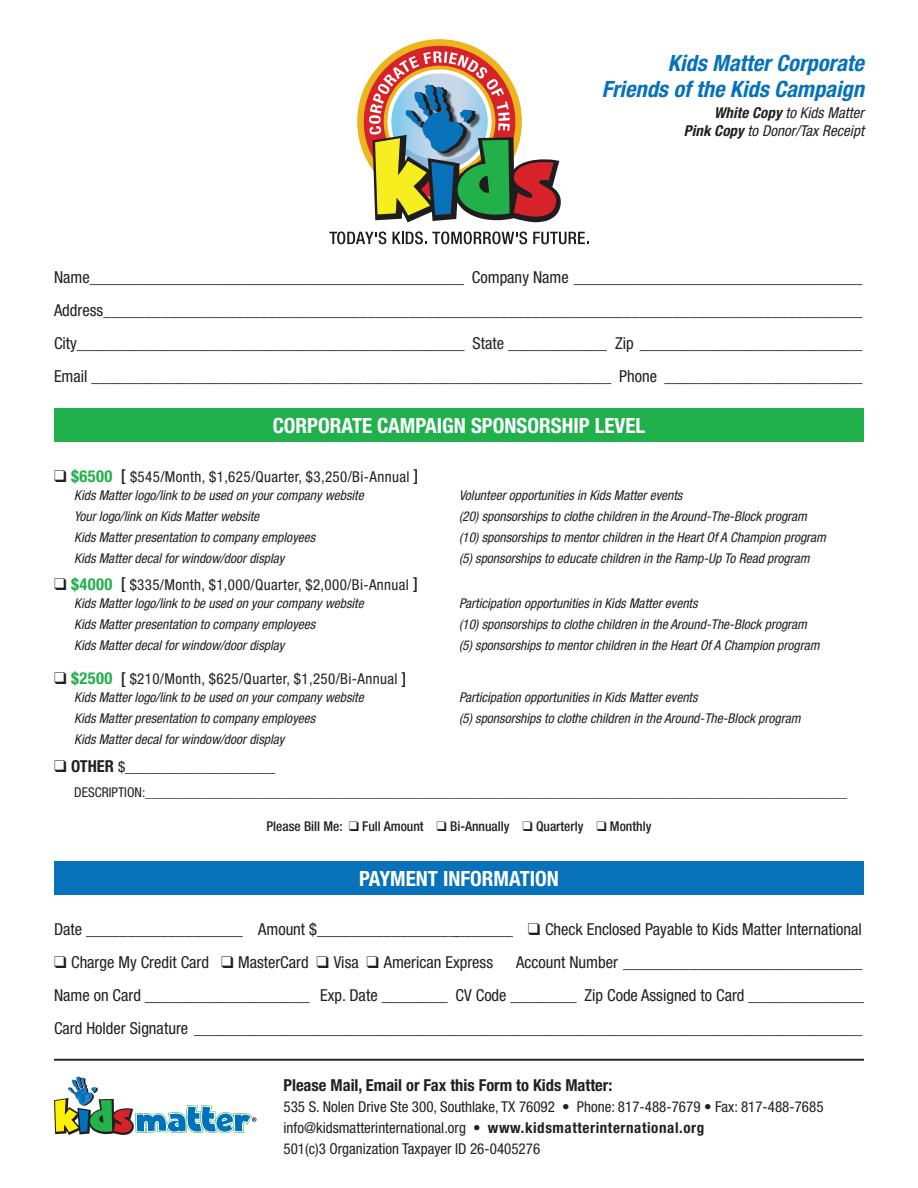
<style>
.page{position:relative;width:918px;height:1188px;background:#fff}
.page>*{position:absolute;margin:0;border:0;box-sizing:border-box;transform-origin:0 0}
.t1{font:italic 700 condensed 22.5px/25.5px "Helvetica Neue";color:#0772ba;text-align:right}
.t2{font:700 condensed 21px "Helvetica Neue";color:#fff}
.t3{font:condensed 16.5px "Helvetica Neue";color:#231f20}
.t4{font:700 condensed 16.5px "Helvetica Neue";color:#231f20}
.t5{font:condensed 15px "Helvetica Neue";color:#231f20}
.t6{font:condensed 15px "Helvetica Neue";letter-spacing:.025em;color:#231f20}
.t7{font:italic condensed 15px "Helvetica Neue";letter-spacing:.005em;color:#231f20}
.t8{font:italic condensed 13.5px "Helvetica Neue";color:#231f20}
.t9{font:condensed 13.5px "Helvetica Neue";color:#231f20}
.t10{font:500 condensed 13.5px "Helvetica Neue";color:#231f20}
.s1{font-weight:700}
.s2{font-weight:700;font-size:16.5px;color:#20b14c}
.s3{font-weight:500;font-size:16.5px}
.s4{font-weight:700;font-size:16.5px}
</style>
<div class="page">
<div style="left:54px;top:408px;width:810px;height:34px;background:#20b14c"></div>
<div style="left:54px;top:861px;width:810px;height:34px;background:#0772ba"></div>
<svg style="left:54px;top:1077px;width:202px;height:58px"></svg>
<hr style="left:54px;top:1059px;width:810px;height:2px;background:#231f20">
<svg style="left:357px;top:39px;width:204px;height:184px"></svg>
<svg style="left:329px;top:231px;width:57px;height:13px"></svg>
<svg style="left:393px;top:231px;width:134px;height:13px"></svg>
<svg style="left:533px;top:232px;width:56px;height:12px"></svg>
<p class="t1" style="left:602px;top:50px;width:264px">Kids Matter Corporate<br>Friends of the Kids Campaign</p>
<p class="t7" style="left:714px;top:104px;width:151px"><span class="s1">White Copy</span> to Kids Matter</p>
<p class="t7" style="left:684px;top:122px;width:182px"><span class="s1">Pink Copy</span> to Donor/Tax Receipt</p>
<p class="t3" style="left:54px;top:268px;width:810px">Name______________________________________________ Company Name ___________________________________</p>
<p class="t3" style="left:54px;top:301px;width:810px">Address____________________________________________________________________________________________</p>
<p class="t3" style="left:54px;top:334px;width:810px">City_______________________________________________ State ____________ Zip ___________________________</p>
<p class="t3" style="left:54px;top:367px;width:810px">Email _______________________________________________________________ Phone ________________________</p>
<p class="t2" style="left:273px;top:413px;width:374px">CORPORATE CAMPAIGN SPONSORSHIP LEVEL</p>
<p class="t6" style="left:54px;top:468px;width:366px">❑ <span class="s2">$6500</span> <span class="s3">[</span> $545/Month, $1,625/Quarter, $3,250/Bi-Annual <span class="s3">]</span></p>
<p class="t8" style="left:74px;top:487px;width:291px">Kids Matter logo/link to be used on your company website</p>
<p class="t8" style="left:74px;top:508px;width:186px">Your logo/link on Kids Matter website</p>
<p class="t8" style="left:74px;top:529px;width:243px">Kids Matter presentation to company employees</p>
<p class="t8" style="left:74px;top:550px;width:212px">Kids Matter decal for window/door display</p>
<p class="t8" style="left:459px;top:487px;width:225px">Volunteer opportunities in Kids Matter events</p>
<p class="t8" style="left:459px;top:508px;width:350px">(20) sponsorships to clothe children in the Around-The-Block program</p>
<p class="t8" style="left:459px;top:529px;width:368px">(10) sponsorships to mentor children in the Heart Of A Champion program</p>
<p class="t8" style="left:459px;top:550px;width:352px">(5) sponsorships to educate children in the Ramp-Up To Read program</p>
<p class="t6" style="left:54px;top:576px;width:365px">❑ <span class="s2">$4000</span> <span class="s3">[</span> $335/Month, $1,000/Quarter, $2,000/Bi-Annual <span class="s3">]</span></p>
<p class="t8" style="left:74px;top:595px;width:291px">Kids Matter logo/link to be used on your company website</p>
<p class="t8" style="left:74px;top:616px;width:243px">Kids Matter presentation to company employees</p>
<p class="t8" style="left:74px;top:637px;width:212px">Kids Matter decal for window/door display</p>
<p class="t6" style="left:54px;top:670px;width:354px">❑ <span class="s2">$2500</span> <span class="s3">[</span> $210/Month, $625/Quarter, $1,250/Bi-Annual <span class="s3">]</span></p>
<p class="t8" style="left:74px;top:690px;width:291px">Kids Matter logo/link to be used on your company website</p>
<p class="t8" style="left:74px;top:711px;width:243px">Kids Matter presentation to company employees</p>
<p class="t8" style="left:74px;top:732px;width:212px">Kids Matter decal for window/door display</p>
<p class="t8" style="left:459px;top:595px;width:240px">Participation opportunities in Kids Matter events</p>
<p class="t8" style="left:459px;top:616px;width:350px">(10) sponsorships to clothe children in the Around-The-Block program</p>
<p class="t8" style="left:459px;top:637px;width:362px">(5) sponsorships to mentor children in the Heart Of A Champion program</p>
<p class="t8" style="left:459px;top:690px;width:240px">Participation opportunities in Kids Matter events</p>
<p class="t8" style="left:459px;top:711px;width:343px">(5) sponsorships to clothe children in the Around-The-Block program</p>
<p class="t5" style="left:54px;top:758px;width:223px">❑ <span class="s4">OTHER</span> $____________________</p>
<p class="t9" style="left:74px;top:784px;width:775px">DESCRIPTION:________________________________________________________________________________________________________</p>
<p class="t10" style="left:267px;top:818px;width:386px">Please Bill Me: ❑ Full Amount ❑ Bi-Annually ❑ Quarterly ❑ Monthly</p>
<p class="t2" style="left:359px;top:866px;width:201px">PAYMENT INFORMATION</p>
<p class="t3" style="left:54px;top:920px;width:809px">Date ___________________ Amount $________________________ ❑ Check Enclosed Payable to Kids Matter International</p>
<p class="t3" style="left:54px;top:953px;width:441px">❑ Charge My Credit Card ❑ MasterCard ❑ Visa ❑ American Express</p>
<p class="t3" style="left:516px;top:953px;width:348px">Account Number _____________________________</p>
<p class="t3" style="left:54px;top:986px;width:812px">Name on Card ____________________ Exp. Date ________ CV Code ________ Zip Code Assigned to Card ______________</p>
<p class="t3" style="left:54px;top:1019px;width:810px">Card Holder Signature _________________________________________________________________________________</p>
<p class="t4" style="left:284px;top:1075px;width:330px">Please Mail, Email or Fax this Form to Kids Matter:</p>
<p class="t5" style="left:284px;top:1098px;width:542px">535 S. Nolen Drive Ste 300, Southlake, TX 76092 • Phone: 817-488-7679 • Fax: 817-488-7685</p>
<p class="t5" style="left:284px;top:1119px;width:422px">info@kidsmatterinternational.org • <span class="s1">www.kidsmatterinternational.org</span></p>
<p class="t5" style="left:284px;top:1140px;width:258px">501(c)3 Organization Taxpayer ID 26-0405276</p>
</div>
